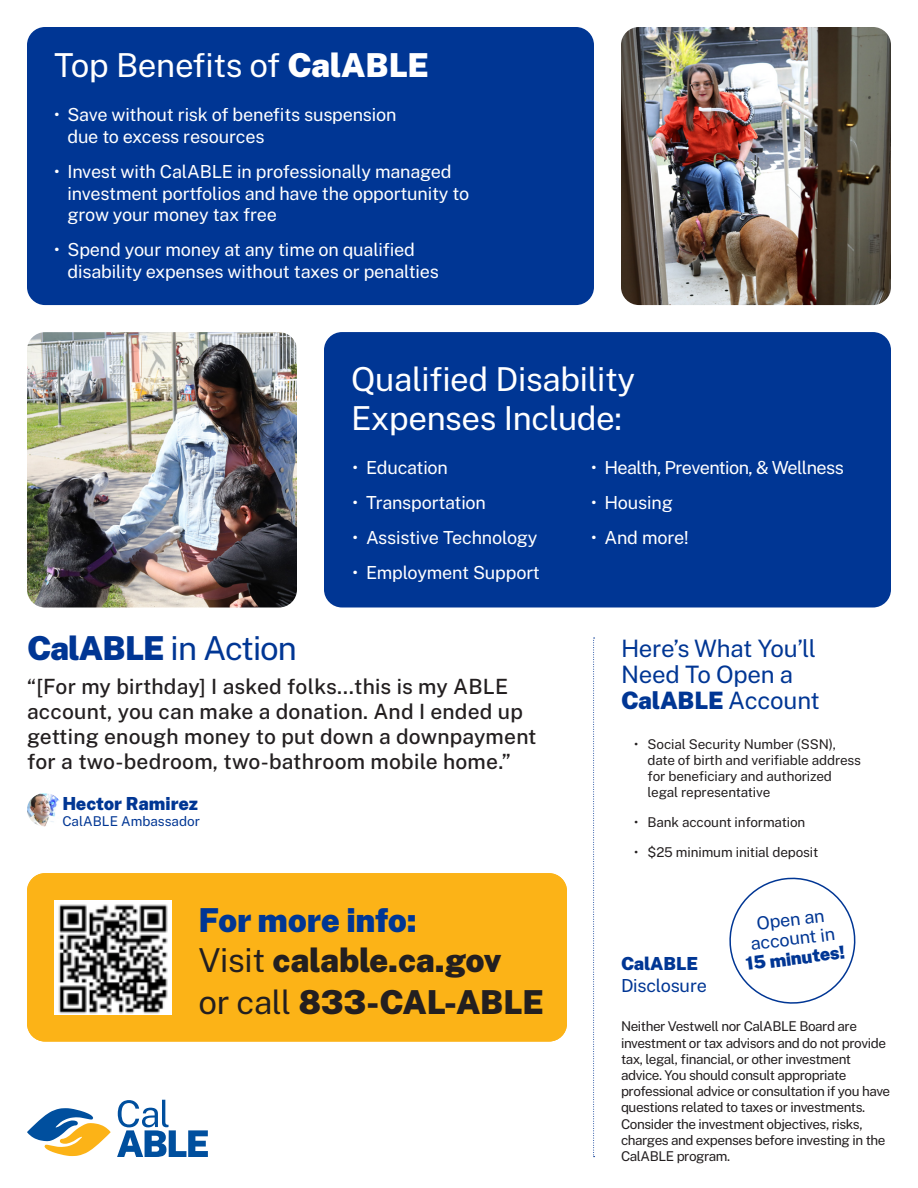
<style>
.page{position:relative;width:918px;height:1188px;background:#fff}
.page>*{position:absolute;margin:0;border:0;box-sizing:border-box;transform-origin:0 0}
.t1{font:100 33px/39.6px "Public Sans";letter-spacing:-.01em;color:#fff}
.t2{font:900 33px "Public Sans";letter-spacing:-.01em;color:#231f20}
.t3{font:100 33px "Public Sans";letter-spacing:-.03em;color:#003694}
.t4{font:900 33px "Public Sans";letter-spacing:-.01em;color:#003694}
.t5{font:900 31.5px "Public Sans";letter-spacing:-.03em;color:#231f20}
.t6{font:900 31.5px "Public Sans";letter-spacing:-.01em;color:#231f20}
.t7{font:100 24px/25.8px "Public Sans";letter-spacing:-.015em;color:#003694}
.t8{font:100 21px/25.2px "Public Sans";letter-spacing:.01em;color:#231f20}
.t9{font:100 18px/21.6px "Public Sans";letter-spacing:-.01em;color:#fff}
.t10{font:100 18px/19.5px "Public Sans";letter-spacing:-.01em;color:#003694}
.t11{font:100 18px "Public Sans";letter-spacing:-.035em;color:#fff}
.t12{font:900 18px "Public Sans";color:#003694}
.t13{font:100 13.5px/16.2px "Public Sans";letter-spacing:-.03em;color:#231f20}
.t14{font:100 13.5px/16.2px "Public Sans";letter-spacing:-.01em;color:#231f20}
.t15{font:100 13.5px "Public Sans";color:#003694}
.s1{font-weight:900}
.s2{font-weight:100}
.s3{font-weight:100;font-size:18px}
</style>
<div class="page">
<div style="left:27px;top:27px;width:567px;height:278px;background:#003694;border-radius:18px"></div>
<div style="left:324px;top:332px;width:567px;height:275px;background:#003694;border-radius:18px"></div>
<img style="left:27px;top:793px;width:33px;height:33px">
<img style="left:621px;top:27px;width:270px;height:278px">
<img style="left:27px;top:332px;width:270px;height:275px">
<svg style="left:593px;top:638px;width:2px;height:519px"></svg>
<svg style="left:729px;top:877px;width:127px;height:127px"></svg>
<svg style="left:117px;top:1100px;width:91px;height:57px"></svg>
<svg style="left:27px;top:1108px;width:84px;height:48px"></svg>
<svg style="left:27px;top:873px;width:540px;height:169px;fill:#fcb317"></svg>
<p class="t1" style="left:54px;top:45px;width:376px">Top Benefits of <span class="s1">CalABLE</span></p>
<p class="t9" style="left:68px;top:104px;width:331px;text-indent:-14px">• Save without risk of benefits suspension due to excess resources</p>
<p class="t9" style="left:68px;top:160px;width:403px;text-indent:-14px">• Invest with CalABLE in professionally managed investment portfolios and have the opportunity to grow your money tax free</p>
<p class="t9" style="left:68px;top:239px;width:373px;text-indent:-14px">• Spend your money at any time on qualified disability expenses without taxes or penalties</p>
<p class="t1" style="left:351px;top:358px;width:286px">Qualified Disability<br>Expenses Include:</p>
<p class="t3" style="left:27px;top:626px;width:271px"><span class="s1">CalABLE</span> in Action</p>
<p class="t9" style="left:352px;top:456px;width:97px">• Education</p>
<p class="t9" style="left:352px;top:491px;width:135px">• Transportation</p>
<p class="t9" style="left:352px;top:526px;width:187px">• Assistive Technology</p>
<p class="t9" style="left:352px;top:561px;width:189px">• Employment Support</p>
<p class="t8" style="left:27px;top:673px;width:511px">“[For my birthday] I asked folks…this is my ABLE account, you can make a donation. And I ended up getting enough money to put down a downpayment for a two-bedroom, two-bathroom mobile home.”</p>
<p class="t12" style="left:62px;top:792px;width:137px">Hector Ramirez</p>
<p class="t15" style="left:62px;top:813px;width:139px">CalABLE Ambassador</p>
<p class="t4" style="left:198px;top:898px;width:220px">For more info:</p>
<p class="t2" style="left:198px;top:938px;width:305px"><span class="s2">Visit</span> calable.ca.gov</p>
<p class="t2" style="left:198px;top:980px;width:347px"><span class="s2">or call</span> 833-CAL-ABLE</p>
<p class="t5" style="left:198px;top:940px;width:342px"><span class="s3">Visit</span> gocalable.com/open</p>
<p class="t6" style="left:198px;top:980px;width:293px"><span class="s3">or call</span> 833-CAL-ABLE</p>
<p class="t11" style="left:591px;top:455px;width:254px">• Health, Prevention, &amp; Wellness</p>
<p class="t9" style="left:591px;top:491px;width:83px">• Housing</p>
<p class="t9" style="left:591px;top:526px;width:99px">• And more!</p>
<p class="t7" style="left:621px;top:635px;width:200px">Here’s What You’ll<br>Need To Open a<br><span class="s1">CalABLE</span> Account</p>
<p class="t14" style="left:648px;top:735px;width:215px;text-indent:-14px">• Social Security Number (SSN), date of birth and verifiable address for beneficiary and authorized legal representative</p>
<p class="t14" style="left:634px;top:814px;width:173px">• Bank account information</p>
<p class="t14" style="left:634px;top:843px;width:186px">• $25 minimum initial deposit</p>
<p class="t10" style="left:740px;top:915px;width:102px;text-align:center;rotate:-7deg">Open an account in<br><span class="s1">15 minutes!</span></p>
<p class="t10" style="left:621px;top:952px;width:87px;line-height:21.6px"><span class="s1">CalABLE<br></span>Disclosure</p>
<p class="t13" style="left:621px;top:1018px;width:271px">Neither Vestwell nor CalABLE Board are investment or tax advisors and do not provide tax, legal, financial, or other investment advice. You should consult appropriate professional advice or consultation if you have questions related to taxes or investments.<br>Consider the investment objectives, risks, charges and expenses before investing in the CalABLE program.</p>
</div>
